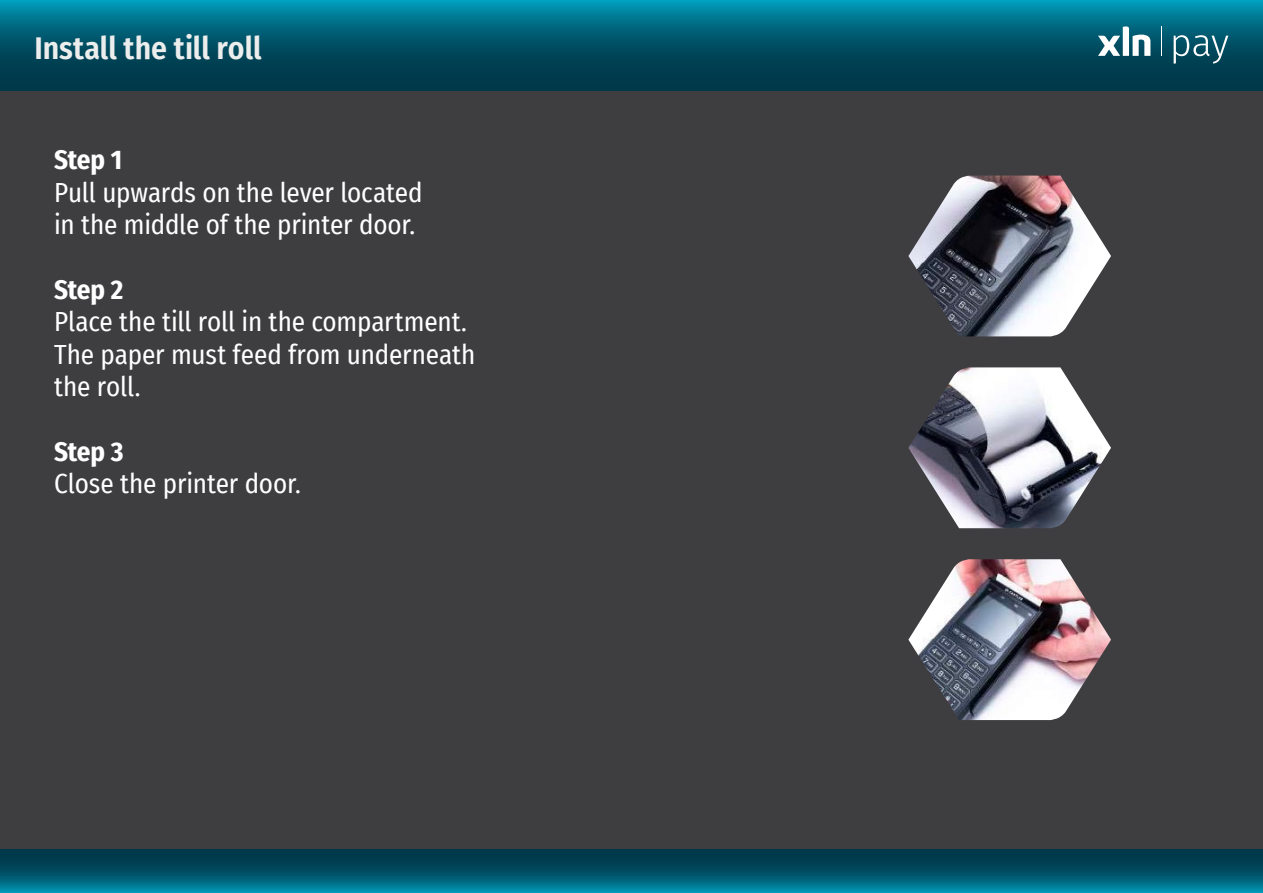
<style>
.page{position:relative;width:1263px;height:893px;background:#fff}
.page>*{position:absolute;margin:0;border:0;box-sizing:border-box;transform-origin:0 0}
.t1{font:600 31.5px "Fira Sans Condensed";letter-spacing:-.005em;color:#eceded}
.t2{font:27px/32.4px "Fira Sans Condensed";letter-spacing:-.005em;color:#fff}
.t3{font:700 27px "Fira Sans Condensed";letter-spacing:-.01em;color:#fff}
</style>
<div class="page">
<div style="left:0;top:30px;width:1263px;height:863px;background:#3e3d40"></div>
<img style="left:908px;top:176px;width:203px;height:160px">
<img style="left:908px;top:367px;width:203px;height:161px">
<img style="left:908px;top:559px;width:203px;height:161px">
<svg style="left:0;top:0;width:1263px;height:90px;background:#00596f"></svg>
<svg style="left:0;top:850px;width:1263px;height:43px;background:#00576c"></svg>
<hr style="left:1161px;top:26px;width:1px;height:30px;background:#fff">
<svg style="left:1098px;top:26px;width:52px;height:30px;background:#73a3af"></svg>
<svg style="left:1174px;top:35px;width:54px;height:29px;background:#3a7383"></svg>
<p class="t1" style="left:34px;top:23px;width:229px">Install the till roll</p>
<p class="t3" style="left:54px;top:137px;width:70px">Step 1</p>
<p class="t2" style="left:54px;top:175px;width:370px">Pull upwards on the lever located in the middle of the printer door.</p>
<p class="t3" style="left:54px;top:267px;width:71px">Step 2</p>
<p class="t2" style="left:54px;top:305px;width:423px">Place the till roll in the compartment.<br>The paper must feed from underneath the roll.</p>
<p class="t3" style="left:54px;top:429px;width:71px">Step 3</p>
<p class="t2" style="left:54px;top:467px;width:248px">Close the printer door.</p>
</div>
